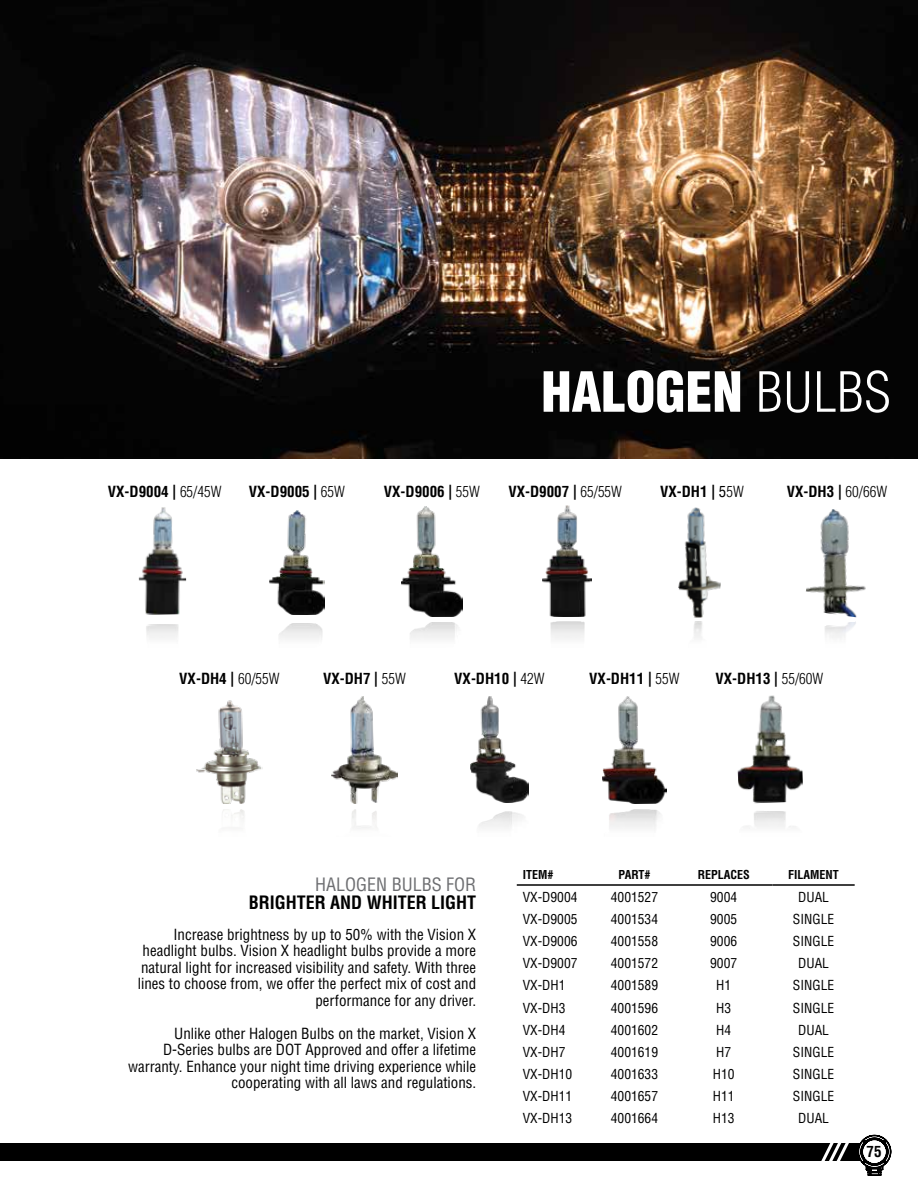
<style>
.page{position:relative;width:918px;height:1188px;background:#fff}
.page>*{position:absolute;margin:0;border:0;box-sizing:border-box;transform-origin:0 0}
.t1{font:900 condensed 54px "Helvetica";color:#fff}
.t2{font:700 condensed 18px "Helvetica";color:#000}
.t3{font:condensed 18px "Helvetica";color:#6d6e71}
.t4{font:condensed 15px/16.5px "Helvetica";color:#000;text-align:right}
.t5{font:700 condensed 15px "Helvetica";color:#000}
.t6{font:condensed 13.5px "Helvetica";color:#000}
.t7{font:700 condensed 12px "Helvetica";color:#000}
.s1{font-weight:300}
.s2{font-weight:400}
</style>
<div class="page">
<div style="left:0;top:1143px;width:888px;height:18px;background:#000"></div>
<svg style="left:859px;top:1134px;width:32px;height:42px"></svg>
<div style="left:867px;top:1146px;width:15px;height:11px;background:#fff"></div>
<svg style="left:821px;top:1143px;width:28px;height:18px"></svg>
<img style="left:0;top:0;width:918px;height:459px">
<img style="left:270px;top:510px;width:54px;height:105px">
<img style="left:279px;top:623px;width:44px;height:16px">
<img style="left:196px;top:700px;width:67px;height:104px">
<img style="left:678px;top:507px;width:43px;height:110px">
<img style="left:694px;top:621px;width:8px;height:17px">
<img style="left:602px;top:696px;width:65px;height:108px">
<img style="left:609px;top:809px;width:52px;height:20px">
<img style="left:402px;top:507px;width:60px;height:109px">
<img style="left:410px;top:622px;width:48px;height:17px">
<img style="left:332px;top:696px;width:65px;height:108px">
<img style="left:806px;top:509px;width:60px;height:108px">
<img style="left:737px;top:695px;width:66px;height:109px">
<img style="left:745px;top:811px;width:51px;height:18px">
<img style="left:138px;top:507px;width:49px;height:108px">
<img style="left:146px;top:624px;width:33px;height:14px">
<img style="left:542px;top:505px;width:50px;height:112px">
<img style="left:550px;top:622px;width:35px;height:17px">
<img style="left:470px;top:696px;width:59px;height:106px">
<img style="left:479px;top:811px;width:44px;height:17px">
<hr style="left:517px;top:884px;width:77px;height:2px;background:#000">
<hr style="left:594px;top:884px;width:81px;height:2px;background:#000">
<hr style="left:675px;top:884px;width:97px;height:2px;background:#000">
<hr style="left:772px;top:884px;width:83px;height:2px;background:#000">
<h1 class="t1" style="left:541px;top:358px;width:351px">HALOGEN <span class="s1">BULBS</span></h1>
<p class="t5" style="left:108px;top:483px;width:115px">VX-D9004 | <span class="s1">65/45W</span></p>
<p class="t5" style="left:249px;top:483px;width:98px">VX-D9005 | <span class="s1">65W</span></p>
<p class="t5" style="left:384px;top:483px;width:98px">VX-D9006 | <span class="s1">55W</span></p>
<p class="t5" style="left:660px;top:483px;width:85px">VX-DH1 | <span class="s2">5</span><span class="s1">5W</span></p>
<p class="t5" style="left:508px;top:483px;width:115px">VX-D9007 | <span class="s1">65/55W</span></p>
<p class="t5" style="left:787px;top:483px;width:102px">VX-DH3 | <span class="s1">60/66W</span></p>
<p class="t5" style="left:179px;top:669px;width:102px">VX-DH4 | <span class="s1">60/55W</span></p>
<p class="t5" style="left:323px;top:669px;width:84px">VX-DH7 | <span class="s1">55W</span></p>
<p class="t5" style="left:454px;top:669px;width:92px">VX-DH10 | <span class="s1">42W</span></p>
<p class="t5" style="left:589px;top:669px;width:92px">VX-DH11 | <span class="s1">55W</span></p>
<p class="t5" style="left:716px;top:669px;width:109px">VX-DH13 | <span class="s1">55/60W</span></p>
<p class="t3" style="left:315px;top:873px;width:163px">HALOGEN BULBS FOR</p>
<p class="t2" style="left:249px;top:891px;width:229px">BRIGHTER AND WHITER LIGHT</p>
<p class="t4" style="left:138px;top:926px;width:340px">Increase brightness by up to 50% with the Vision X headlight bulbs. Vision X headlight bulbs provide a more natural light for increased visibility and safety. With three lines to choose from, we offer the perfect mix of cost and performance for any driver.</p>
<p class="t4" style="left:128px;top:1025px;width:350px">Unlike other Halogen Bulbs on the market, Vision X D-Series bulbs are DOT Approved and offer a lifetime warranty. Enhance your night time driving experience while cooperating with all laws and regulations.</p>
<p class="t7" style="left:523px;top:867px;width:32px">ITEM#</p>
<p class="t7" style="left:618px;top:867px;width:34px">PART#</p>
<p class="t7" style="left:698px;top:867px;width:54px">REPLACES</p>
<p class="t7" style="left:788px;top:867px;width:52px">FILAMENT</p>
<p class="t6" style="left:523px;top:889px;width:56px">VX-D9004</p>
<p class="t6" style="left:611px;top:889px;width:49px">4001527</p>
<p class="t6" style="left:710px;top:889px;width:28px">9004</p>
<p class="t6" style="left:798px;top:889px;width:32px">DUAL</p>
<p class="t6" style="left:523px;top:911px;width:56px">VX-D9005</p>
<p class="t6" style="left:611px;top:911px;width:49px">4001534</p>
<p class="t6" style="left:710px;top:911px;width:28px">9005</p>
<p class="t6" style="left:793px;top:911px;width:43px">SINGLE</p>
<p class="t6" style="left:523px;top:933px;width:56px">VX-D9006</p>
<p class="t6" style="left:611px;top:933px;width:49px">4001558</p>
<p class="t6" style="left:710px;top:933px;width:28px">9006</p>
<p class="t6" style="left:793px;top:933px;width:43px">SINGLE</p>
<p class="t6" style="left:523px;top:955px;width:56px">VX-D9007</p>
<p class="t6" style="left:611px;top:955px;width:49px">4001572</p>
<p class="t6" style="left:710px;top:955px;width:28px">9007</p>
<p class="t6" style="left:798px;top:955px;width:32px">DUAL</p>
<p class="t6" style="left:523px;top:977px;width:44px">VX-DH1</p>
<p class="t6" style="left:611px;top:977px;width:49px">4001589</p>
<p class="t6" style="left:716px;top:977px;width:16px">H1</p>
<p class="t6" style="left:793px;top:977px;width:43px">SINGLE</p>
<p class="t6" style="left:523px;top:999px;width:44px">VX-DH3</p>
<p class="t6" style="left:611px;top:999px;width:49px">4001596</p>
<p class="t6" style="left:716px;top:999px;width:16px">H3</p>
<p class="t6" style="left:793px;top:999px;width:43px">SINGLE</p>
<p class="t6" style="left:523px;top:1021px;width:44px">VX-DH4</p>
<p class="t6" style="left:611px;top:1021px;width:49px">4001602</p>
<p class="t6" style="left:716px;top:1021px;width:16px">H4</p>
<p class="t6" style="left:798px;top:1021px;width:32px">DUAL</p>
<p class="t6" style="left:523px;top:1043px;width:44px">VX-DH7</p>
<p class="t6" style="left:611px;top:1043px;width:49px">4001619</p>
<p class="t6" style="left:716px;top:1043px;width:16px">H7</p>
<p class="t6" style="left:793px;top:1043px;width:43px">SINGLE</p>
<p class="t6" style="left:523px;top:1066px;width:51px">VX-DH10</p>
<p class="t6" style="left:611px;top:1066px;width:49px">4001633</p>
<p class="t6" style="left:713px;top:1066px;width:23px">H10</p>
<p class="t6" style="left:793px;top:1066px;width:43px">SINGLE</p>
<p class="t6" style="left:523px;top:1088px;width:51px">VX-DH11</p>
<p class="t6" style="left:611px;top:1088px;width:49px">4001657</p>
<p class="t6" style="left:713px;top:1088px;width:23px">H11</p>
<p class="t6" style="left:793px;top:1088px;width:43px">SINGLE</p>
<p class="t6" style="left:523px;top:1110px;width:51px">VX-DH13</p>
<p class="t6" style="left:611px;top:1110px;width:49px">4001664</p>
<p class="t6" style="left:713px;top:1110px;width:23px">H13</p>
<p class="t6" style="left:798px;top:1110px;width:32px">DUAL</p>
<p class="t5" style="left:867px;top:1142px;width:16px">75</p>
</div>
